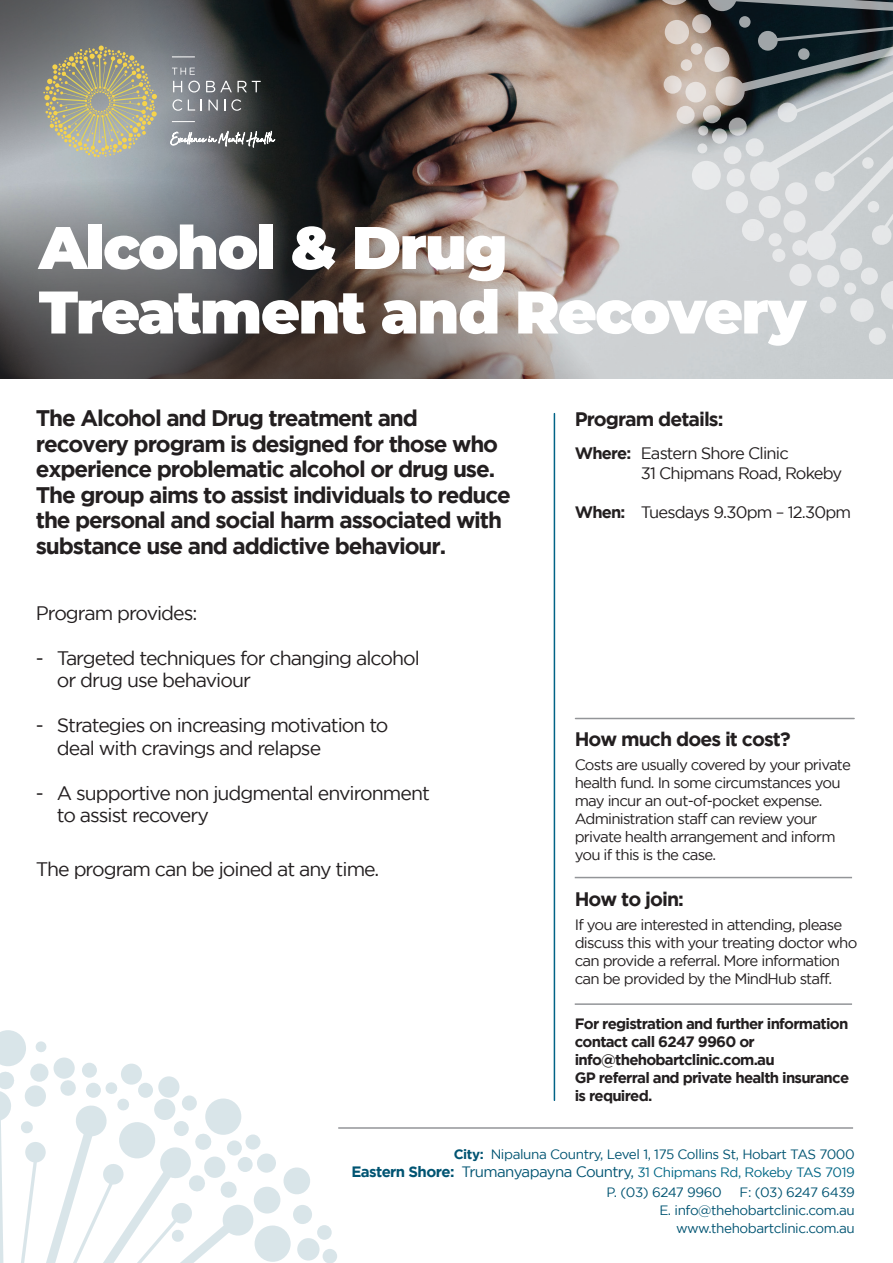
<style>
.page{position:relative;width:893px;height:1263px;background:#fff}
.page>*{position:absolute;margin:0;border:0;box-sizing:border-box;transform-origin:0 0}
.t1{font:900 60px/64.5px "Montserrat";letter-spacing:-.03em;color:#fff}
.t2{font:700 22.5px/25.5px "Gotham";letter-spacing:-.05em;color:#231f20}
.t3{font:19.5px/22.5px "Gotham";letter-spacing:-.05em;color:#231f20}
.t4{font:700 19.5px "Gotham";letter-spacing:-.05em;color:#231f20}
.t5{font:16.5px/19.5px "Gotham";letter-spacing:-.05em;color:#231f20}
.t6{font:15px/18px "Gotham";letter-spacing:-.05em;color:#231f20}
.t7{font:700 15px/18px "Gotham";letter-spacing:-.05em;color:#231f20}
.t8{font:13.5px/18px "Gotham";letter-spacing:-.03em;color:#005472;text-align:right}
.s1{font-weight:700}
.s2{font-weight:700;font-size:15px}
.s3{font-size:15px}
.s4{color:#006786}
</style>
<div class="page">
<img style="left:323px;top:0;width:570px;height:379px">
<svg style="left:708px;top:0;width:185px;height:13px;background:#50595e"></svg>
<div style="left:692px;top:161px;width:29px;height:29px;background:#e8eaeb;border-radius:50%"></div>
<svg style="left:712px;top:128px;width:15px;height:16px"></svg>
<svg style="left:704px;top:47px;width:25px;height:25px"></svg>
<svg style="left:656px;top:0;width:36px;height:5px"></svg>
<div style="left:681px;top:59px;width:11px;height:12px;background:#e3dbd5;border-radius:50%"></div>
<div style="left:691px;top:43px;width:11px;height:12px;background:#e2dad5;border-radius:50%"></div>
<svg style="left:739px;top:16px;width:12px;height:12px"></svg>
<svg style="left:692px;top:14px;width:19px;height:19px"></svg>
<div style="left:665px;top:20px;width:24px;height:24px;background:#dfd5cd;border-radius:50%"></div>
<svg style="left:697px;top:143px;width:10px;height:10px"></svg>
<svg style="left:698px;top:126px;width:10px;height:10px"></svg>
<svg style="left:714px;top:19px;width:179px;height:319px;background:#a7acaf"></svg>
<div style="left:869px;top:328px;width:17px;height:17px;background:#e5e7e8;border-radius:50%"></div>
<div style="left:861px;top:267px;width:17px;height:18px;background:#e5e7e8;border-radius:50%"></div>
<div style="left:840px;top:248px;width:22px;height:22px;background:#e6e8e9;border-radius:50%"></div>
<div style="left:817px;top:265px;width:22px;height:22px;background:#e7e8ea;border-radius:50%"></div>
<div style="left:789px;top:264px;width:22px;height:22px;background:#e7e8ea;border-radius:50%"></div>
<div style="left:783px;top:210px;width:23px;height:23px;background:#e7e8ea;border-radius:50%"></div>
<div style="left:785px;top:182px;width:22px;height:23px;background:#e7e8ea;border-radius:50%"></div>
<div style="left:726px;top:191px;width:22px;height:22px;background:#e8e9eb;border-radius:50%"></div>
<div style="left:727px;top:169px;width:18px;height:18px;background:#e8e9ea;border-radius:50%"></div>
<div style="left:746px;top:138px;width:18px;height:18px;background:#e5e7e8;border-radius:50%"></div>
<svg style="left:729px;top:118px;width:18px;height:18px"></svg>
<svg style="left:703px;top:105px;width:18px;height:18px"></svg>
<div style="left:677px;top:106px;width:18px;height:18px;background:#e6e0dd;border-radius:50%"></div>
<div style="left:664px;top:76px;width:18px;height:18px;background:#e3dbd6;border-radius:50%"></div>
<div style="left:685px;top:82px;width:21px;height:20px;background:#e8e3df;border-radius:50%"></div>
<svg style="left:0;top:179px;width:632px;height:200px;background:#766e6b"></svg>
<svg style="left:0;top:0;width:323px;height:191px;background:#5a5d60"></svg>
<svg style="left:43px;top:46px;width:114px;height:111px;background:#a9a78b"></svg>
<svg style="left:172px;top:68px;width:23px;height:7px"></svg>
<svg style="left:173px;top:81px;width:9px;height:11px"></svg>
<svg style="left:188px;top:81px;width:12px;height:12px"></svg>
<svg style="left:206px;top:81px;width:55px;height:11px"></svg>
<svg style="left:173px;top:99px;width:9px;height:12px"></svg>
<svg style="left:188px;top:100px;width:7px;height:11px"></svg>
<svg style="left:208px;top:100px;width:10px;height:11px"></svg>
<svg style="left:231px;top:99px;width:10px;height:12px"></svg>
<svg style="left:172px;top:57px;width:23px;height:1px"></svg>
<svg style="left:172px;top:121px;width:23px;height:1px"></svg>
<svg style="left:170px;top:131px;width:105px;height:16px"></svg>
<hr style="left:575px;top:718px;width:279px;height:1px;background:#939598">
<hr style="left:575px;top:1003px;width:277px;height:2px;background:#939598">
<hr style="left:575px;top:877px;width:277px;height:1px;background:#939598">
<hr style="left:554px;top:414px;width:1px;height:686px;background:#006386">
<hr style="left:338px;top:1127px;width:515px;height:2px;background:#939598">
<div style="left:297px;top:1238px;width:23px;height:22px;background:#d9e5e9;border-radius:50%"></div>
<div style="left:323px;top:1249px;width:14px;height:14px;background:#d9e5e9;border-radius:50%"></div>
<div style="left:317px;top:1225px;width:15px;height:15px;background:#d9e5e9;border-radius:50%"></div>
<svg style="left:0;top:1030px;width:312px;height:233px"></svg>
<div style="left:154px;top:1099px;width:21px;height:21px;background:#d9e5e9;border-radius:50%"></div>
<p class="t1" style="left:39px;top:212px;width:769px">Alcohol &amp; Drug<br>Treatment and Recovery</p>
<p class="t2" style="left:36px;top:405px;width:477px">The Alcohol and Drug treatment and recovery program is designed for those who experience problematic alcohol or drug use.<br>The group aims to assist individuals to reduce the personal and social harm associated with substance use and addictive behaviour.</p>
<p class="t3" style="left:36px;top:601px;width:163px">Program provides:</p>
<p class="t3" style="left:57px;top:646px;width:365px;text-indent:-21px">- Targeted techniques for changing alcohol or drug use behaviour</p>
<p class="t3" style="left:57px;top:714px;width:333px;text-indent:-21px">- Strategies on increasing motivation to deal with cravings and relapse</p>
<p class="t3" style="left:57px;top:781px;width:375px;text-indent:-21px">- A supportive non judgmental environment to assist recovery</p>
<p class="t3" style="left:36px;top:858px;width:345px">The program can be joined at any time.</p>
<p class="t4" style="left:575px;top:407px;width:150px">Program details:</p>
<p class="t5" style="left:641px;top:443px;width:203px;text-indent:-66px"><span class="s1">Where:</span> Eastern Shore Clinic<br>31 Chipmans Road, Rokeby</p>
<p class="t5" style="left:575px;top:502px;width:278px"><span class="s1">When:</span> Tuesdays 9.30pm – 12.30pm</p>
<p class="t4" style="left:575px;top:727px;width:217px">How much does it cost?</p>
<p class="t6" style="left:575px;top:755px;width:278px">Costs are usually covered by your private health fund. In some circumstances you may incur an out-of-pocket expense.<br>Administration staff can review your private health arrangement and inform you if this is the case.</p>
<p class="t4" style="left:575px;top:888px;width:111px">How to join:</p>
<p class="t6" style="left:575px;top:915px;width:284px">If you are interested in attending, please discuss this with your treating doctor who can provide a referral. More information can be provided by the MindHub staff.</p>
<p class="t7" style="left:575px;top:1015px;width:275px">For registration and further information contact call 6247 9960 or info@thehobartclinic.com.au</p>
<p class="t7" style="left:575px;top:1069px;width:276px">GP referral and private health insurance is required.</p>
<p class="t8" style="left:351px;top:1145px;width:505px"><span class="s1">City:</span> Nipaluna Country, Level 1, 175 Collins St, Hobart TAS 7000<br><span class="s2">Eastern Shore:</span> <span class="s3">Trumanyapayna Country,</span> <span class="s4">31 Chipmans Rd, Rokeby TAS 7019</span></p>
<p class="t8" style="left:607px;top:1183px;width:117px">P. (03) 6247 9960</p>
<p class="t8" style="left:659px;top:1183px;width:197px">F: (03) 6247 6439<br>E. info@thehobartclinic.com.au www.thehobartclinic.com.au</p>
</div>
